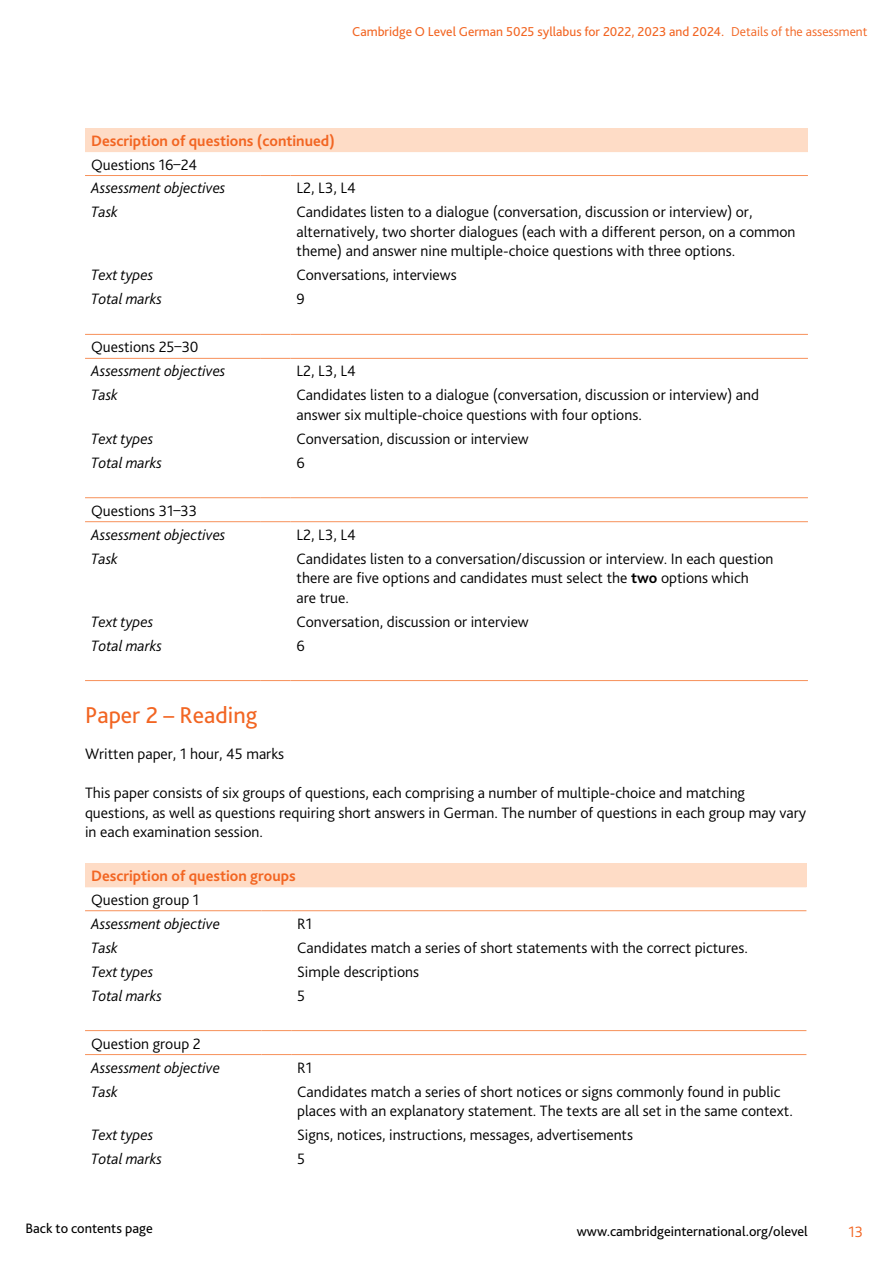
<style>
.page{position:relative;width:893px;height:1263px;background:#fff}
.page>*{position:absolute;margin:0;border:0;box-sizing:border-box;transform-origin:0 0}
.t1{font:24px "Bliss Pro";color:#f26522}
.t2{font:300 15.75px/19.5px "Bliss Pro";color:#000}
.t3{font:italic 300 15.75px "Bliss Pro";color:#000}
.t4{font:700 15.75px "Bliss Pro";color:#f26522}
.t5{font:300 15.75px "Bliss Pro";color:#f26522}
.t6{font:14.25px "Bliss Pro";color:#000}
.t7{font:13.5px "Bliss Pro";color:#f26522}
.s1{font-weight:300}
.s2{font-weight:700}
</style>
<div class="page">
<div style="left:85px;top:128px;width:723px;height:24px;background:#fedcc6"></div>
<hr style="left:85px;top:175px;width:176px;height:1px;background:#f7915a">
<hr style="left:261px;top:175px;width:30px;height:1px;background:#f7915a">
<hr style="left:291px;top:175px;width:517px;height:1px;background:#f7915a">
<hr style="left:85px;top:334px;width:176px;height:1px;background:#f7915a">
<hr style="left:261px;top:334px;width:30px;height:1px;background:#f7915a">
<hr style="left:291px;top:334px;width:517px;height:1px;background:#f7915a">
<hr style="left:85px;top:358px;width:176px;height:1px;background:#f7915a">
<hr style="left:261px;top:358px;width:30px;height:1px;background:#f7915a">
<hr style="left:291px;top:358px;width:517px;height:1px;background:#f7915a">
<hr style="left:85px;top:497px;width:176px;height:1px;background:#f7915a">
<hr style="left:261px;top:497px;width:30px;height:1px;background:#f7915a">
<hr style="left:291px;top:497px;width:517px;height:1px;background:#f7915a">
<hr style="left:85px;top:521px;width:176px;height:1px;background:#f7915a">
<hr style="left:261px;top:521px;width:30px;height:1px;background:#f7915a">
<hr style="left:291px;top:521px;width:517px;height:1px;background:#f7915a">
<hr style="left:85px;top:680px;width:176px;height:1px;background:#f7915a">
<hr style="left:261px;top:680px;width:30px;height:1px;background:#f7915a">
<hr style="left:291px;top:680px;width:517px;height:1px;background:#f7915a">
<div style="left:85px;top:863px;width:721px;height:24px;background:#fedcc6"></div>
<hr style="left:85px;top:910px;width:176px;height:1px;background:#f7915a">
<hr style="left:261px;top:910px;width:30px;height:1px;background:#f7915a">
<hr style="left:291px;top:910px;width:515px;height:1px;background:#f7915a">
<hr style="left:85px;top:1030px;width:176px;height:1px;background:#f7915a">
<hr style="left:261px;top:1030px;width:30px;height:1px;background:#f7915a">
<hr style="left:291px;top:1030px;width:515px;height:1px;background:#f7915a">
<hr style="left:85px;top:1054px;width:176px;height:1px;background:#f7915a">
<hr style="left:261px;top:1054px;width:30px;height:1px;background:#f7915a">
<hr style="left:291px;top:1054px;width:515px;height:1px;background:#f7915a">
<p class="t7" style="left:352px;top:23px;width:517px">Cambridge O Level German 5025 syllabus for 2022, 2023 and 2024. <span class="s1">Details of the assessment</span></p>
<p class="t4" style="left:91px;top:131px;width:245px">Description of questions (continued)</p>
<p class="t2" style="left:91px;top:154px;width:108px">Questions 16–24</p>
<p class="t3" style="left:91px;top:178px;width:136px">Assessment objectives</p>
<p class="t2" style="left:297px;top:178px;width:61px">L2, L3, L4</p>
<p class="t3" style="left:91px;top:202px;width:28px">Task</p>
<p class="t2" style="left:297px;top:202px;width:500px">Candidates listen to a dialogue (conversation, discussion or interview) or, alternatively, two shorter dialogues (each with a different person, on a common theme) and answer nine multiple-choice questions with three options.</p>
<p class="t3" style="left:91px;top:265px;width:64px">Text types</p>
<p class="t2" style="left:297px;top:265px;width:162px">Conversations, interviews</p>
<p class="t3" style="left:91px;top:289px;width:72px">Total marks</p>
<p class="t2" style="left:297px;top:289px;width:10px">9</p>
<p class="t2" style="left:91px;top:337px;width:109px">Questions 25–30</p>
<p class="t3" style="left:91px;top:361px;width:136px">Assessment objectives</p>
<p class="t2" style="left:297px;top:361px;width:61px">L2, L3, L4</p>
<p class="t3" style="left:91px;top:385px;width:28px">Task</p>
<p class="t2" style="left:297px;top:385px;width:464px">Candidates listen to a dialogue (conversation, discussion or interview) and answer six multiple-choice questions with four options.</p>
<p class="t3" style="left:91px;top:429px;width:64px">Text types</p>
<p class="t2" style="left:297px;top:429px;width:234px">Conversation, discussion or interview</p>
<p class="t3" style="left:91px;top:453px;width:72px">Total marks</p>
<p class="t2" style="left:297px;top:453px;width:10px">6</p>
<p class="t2" style="left:91px;top:501px;width:108px">Questions 31–33</p>
<p class="t3" style="left:91px;top:525px;width:136px">Assessment objectives</p>
<p class="t2" style="left:297px;top:525px;width:61px">L2, L3, L4</p>
<p class="t3" style="left:91px;top:549px;width:28px">Task</p>
<p class="t2" style="left:297px;top:549px;width:478px">Candidates listen to a conversation/discussion or interview. In each question there are five options and candidates must select the <span class="s2">two</span> options which<br>are true.</p>
<p class="t3" style="left:91px;top:612px;width:64px">Text types</p>
<p class="t2" style="left:297px;top:612px;width:234px">Conversation, discussion or interview</p>
<p class="t3" style="left:91px;top:636px;width:72px">Total marks</p>
<p class="t2" style="left:297px;top:636px;width:10px">6</p>
<h1 class="t1" style="left:85px;top:700px;width:174px">Paper 2 – Reading</h1>
<p class="t2" style="left:85px;top:744px;width:201px">Written paper, 1 hour, 45 marks</p>
<p class="t2" style="left:85px;top:783px;width:723px">This paper consists of six groups of questions, each comprising a number of multiple-choice and matching questions, as well as questions requiring short answers in German. The number of questions in each group may vary in each examination session.</p>
<p class="t4" style="left:91px;top:866px;width:206px">Description of question groups</p>
<p class="t2" style="left:91px;top:890px;width:110px">Question group 1</p>
<p class="t3" style="left:91px;top:914px;width:130px">Assessment objective</p>
<p class="t2" style="left:297px;top:914px;width:16px">R1</p>
<p class="t3" style="left:91px;top:938px;width:28px">Task</p>
<p class="t2" style="left:297px;top:938px;width:452px">Candidates match a series of short statements with the correct pictures.</p>
<p class="t3" style="left:91px;top:962px;width:64px">Text types</p>
<p class="t2" style="left:297px;top:962px;width:123px">Simple descriptions</p>
<p class="t3" style="left:91px;top:986px;width:72px">Total marks</p>
<p class="t2" style="left:297px;top:985px;width:9px">5</p>
<p class="t2" style="left:91px;top:1033px;width:111px">Question group 2</p>
<p class="t3" style="left:91px;top:1057px;width:130px">Assessment objective</p>
<p class="t2" style="left:297px;top:1057px;width:16px">R1</p>
<p class="t3" style="left:91px;top:1081px;width:28px">Task</p>
<p class="t2" style="left:297px;top:1081px;width:497px">Candidates match a series of short notices or signs commonly found in public places with an explanatory statement. The texts are all set in the same context.</p>
<p class="t3" style="left:91px;top:1125px;width:64px">Text types</p>
<p class="t2" style="left:297px;top:1125px;width:337px">Signs, notices, instructions, messages, advertisements</p>
<p class="t3" style="left:91px;top:1149px;width:72px">Total marks</p>
<p class="t2" style="left:297px;top:1149px;width:9px">5</p>
<p class="t6" style="left:26px;top:1219px;width:129px">Back to contents page</p>
<p class="t6" style="left:577px;top:1222px;width:233px">www.cambridgeinternational.org/olevel</p>
<p class="t5" style="left:848px;top:1222px;width:16px">13</p>
</div>
